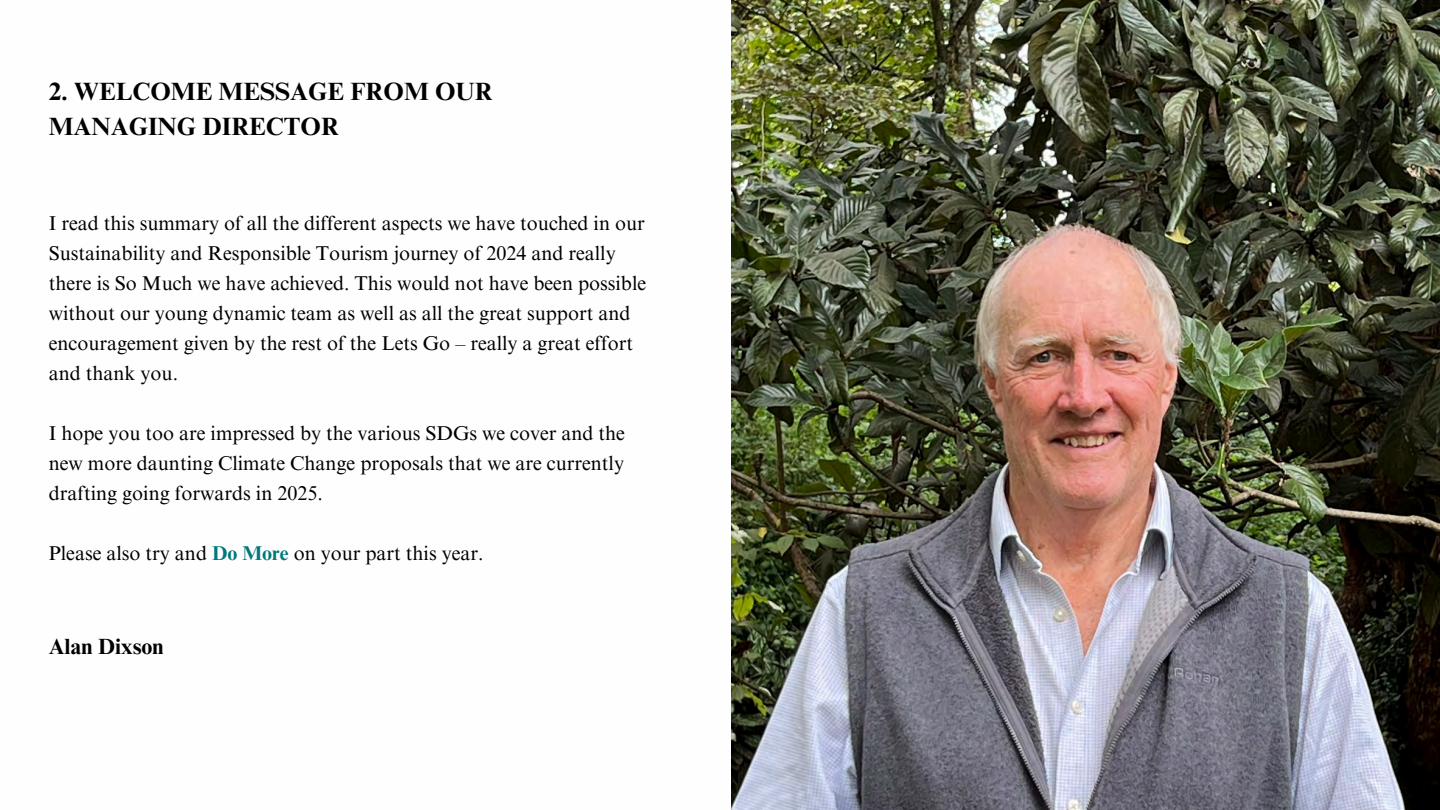
<style>
.page{position:relative;width:1440px;height:810px;background:#fff}
.page>*{position:absolute;margin:0;border:0;box-sizing:border-box;transform-origin:0 0}
.t1{font:700 25px/34.5px "Times NRMT Pro";color:#000}
.t2{font:700 22px "Times NRMT Pro";color:#000}
.t3{font:20px/30px "Times NRMT Pro";color:#000}
.s1{font-weight:700;color:#00787c}
</style>
<div class="page">
<img style="left:731px;top:0;width:709px;height:810px">
<h2 class="t1" style="left:49px;top:78px;width:446px">2. WELCOME MESSAGE FROM OUR<br>MANAGING DIRECTOR</h2>
<h1 class="t3" style="left:49px;top:211px;width:599px">I read this summary of all the different aspects we have touched in our Sustainability and Responsible Tourism journey of 2024 and really there is So Much we have achieved. This would not have been possible without our young dynamic team as well as all the great support and encouragement given by the rest of the Lets Go – really a great effort and thank you.</h1>
<p class="t3" style="left:49px;top:421px;width:578px;text-align:justify">I hope you too are impressed by the various SDGs we cover and the new more daunting Climate Change proposals that we are currently drafting going forwards in 2025.</p>
<p class="t3" style="left:49px;top:541px;width:436px">Please also try and <span class="s1">Do More</span> on your part this year.</p>
<p class="t2" style="left:49px;top:639px;width:116px">Alan Dixson</p>
</div>
